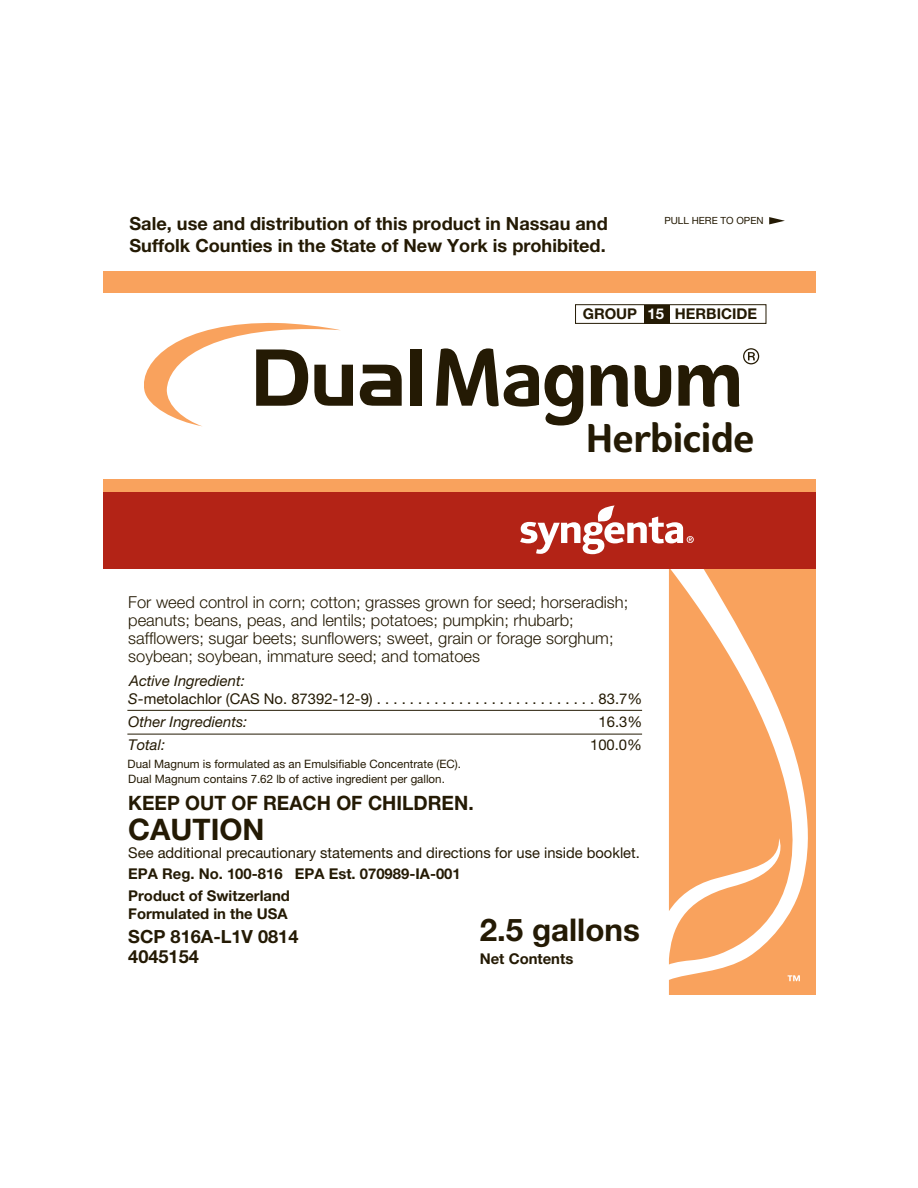
<style>
.page{position:relative;width:918px;height:1188px;background:#fff}
.page>*{position:absolute;margin:0;border:0;box-sizing:border-box;transform-origin:0 0}
.t1{font:34.65px "Syngenta Veto Latin";letter-spacing:-.005em;color:#241a04}
.t2{font:700 31.35px "Helvetica Neue LT Pro";color:#241a04}
.t3{font:700 29.7px "Helvetica Neue LT Pro";color:#241a04}
.t4{font:700 19.8px "Helvetica Neue LT Pro";color:#241a04}
.t5{font:700 18.15px/19.8px "Helvetica Neue LT Pro";color:#241a04}
.t6{font:300 16.5px/18.1px "Helvetica Neue LT Pro";color:#241a04}
.t7{font:14.85px/18.1px "Helvetica Neue LT Pro";color:#241a04}
.t8{font:700 14.85px/21.5px "Helvetica Neue LT Pro";color:#241a04}
.t9{font:italic 14.85px "Helvetica Neue LT Pro";color:#241a04}
.t10{font:11.55px/15.6px "Helvetica Neue LT Pro";color:#241a04}
.t11{font:9.9px "Helvetica Neue LT Pro";color:#241a04}
.s1{color:#fff}
.s2{font-style:italic}
</style>
<div class="page">
<div style="left:103px;top:271px;width:712px;height:22px;background:#f9a25d"></div>
<svg style="left:669px;top:569px;width:146px;height:426px;fill:#f9a25d"></svg>
<div style="left:103px;top:492px;width:712px;height:77px;background:#b32316"></div>
<div style="left:103px;top:479px;width:712px;height:13px;background:#f9a25d"></div>
<svg style="left:788px;top:975px;width:12px;height:6px"></svg>
<svg style="left:520px;top:505px;width:174px;height:49px"></svg>
<hr style="left:127px;top:710px;width:515px;height:1px;background:#241a04">
<svg style="left:144px;top:322px;width:209px;height:104px"></svg>
<svg style="left:360px;top:365px;width:42px;height:41px"></svg>
<div style="left:410px;top:349px;width:12px;height:57px;background:#241a04"></div>
<svg style="left:436px;top:348px;width:103px;height:59px"></svg>
<svg style="left:545px;top:365px;width:38px;height:61px"></svg>
<svg style="left:590px;top:365px;width:38px;height:42px"></svg>
<svg style="left:634px;top:365px;width:37px;height:42px"></svg>
<svg style="left:678px;top:348px;width:81px;height:59px"></svg>
<hr style="left:127px;top:734px;width:515px;height:1px;background:#241a04">
<div style="left:575px;top:304px;width:191px;height:20px;border:1px solid #241a04"></div>
<div style="left:644px;top:305px;width:25px;height:18px;background:#241a04"></div>
<svg style="left:769px;top:217px;width:16px;height:7px"></svg>
<p class="t5" style="left:130px;top:215px;width:480px;line-height:21.5px">Sale, use and distribution of this product in Nassau and<br>Suffolk Counties in the State of New York is prohibited.</p>
<p class="t11" style="left:664px;top:217px;width:101px">PULL HERE TO OPEN</p>
<p class="t8" style="left:583px;top:305px;width:176px">GROUP <span class="s1">15</span> HERBICIDE</p>
<h1 class="t1" style="left:586px;top:420px;width:170px">Herbicide</h1>
<p class="t6" style="left:128px;top:594px;width:502px">For weed control in corn; cotton; grasses grown for seed; horseradish; peanuts; beans, peas, and lentils; potatoes; pumpkin; rhubarb; safflowers; sugar beets; sunflowers; sweet, grain or forage sorghum; soybean; soybean, immature seed; and tomatoes</p>
<p class="t7" style="left:128px;top:673px;width:515px"><span class="s2">Active Ingredient:<br>S</span>-metolachlor (CAS No. 87392-12-9) . . . . . . . . . . . . . . . . . . . . . . . . . . . 83.7%</p>
<p class="t9" style="left:128px;top:716px;width:121px">Other Ingredients:</p>
<p class="t7" style="left:599px;top:714px;width:45px">16.3%</p>
<p class="t9" style="left:128px;top:738px;width:38px">Total:</p>
<p class="t7" style="left:590px;top:737px;width:54px">100.0%</p>
<p class="t10" style="left:128px;top:757px;width:335px">Dual Magnum is formulated as an Emulsifiable Concentrate (EC).<br>Dual Magnum contains 7.62 lb of active ingredient per gallon.</p>
<p class="t4" style="left:128px;top:795px;width:347px">KEEP OUT OF REACH OF CHILDREN.</p>
<h3 class="t3" style="left:128px;top:817px;width:138px">CAUTION</h3>
<p class="t7" style="left:128px;top:845px;width:513px">See additional precautionary statements and directions for use inside booklet.</p>
<p class="t8" style="left:128px;top:864px;width:334px">EPA Reg. No. 100-816 EPA Est. 070989-IA-001<br>Product of Switzerland</p>
<p class="t8" style="left:128px;top:904px;width:161px">Formulated in the USA</p>
<p class="t5" style="left:128px;top:929px;width:172px">SCP 816A-L1V 0814<br>4045154</p>
<h2 class="t2" style="left:480px;top:918px;width:162px">2.5 gallons</h2>
<p class="t8" style="left:480px;top:950px;width:95px">Net Contents</p>
</div>
